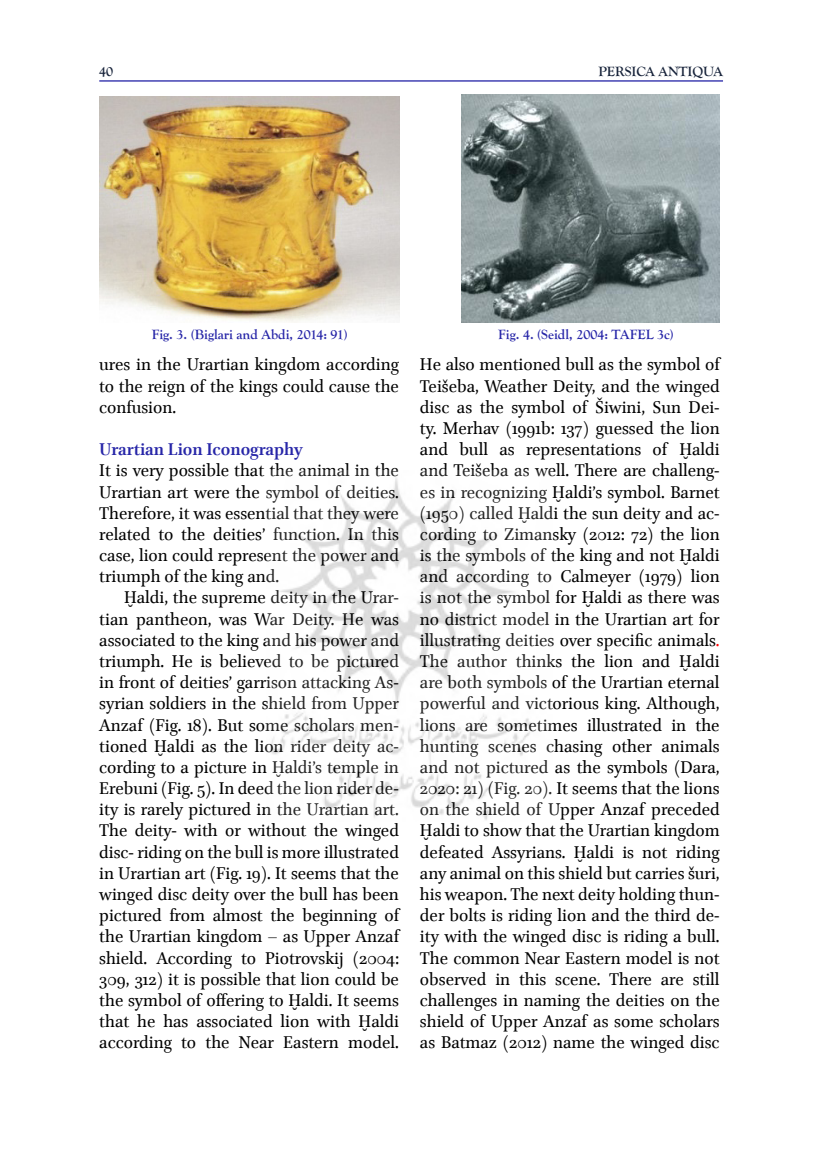
<style>
.page{position:relative;width:819px;height:1166px;background:#fff}
.page>*{position:absolute;margin:0;border:0;box-sizing:border-box;transform-origin:0 0}
.t1{font:19.25px/21.2px "Brill";color:#000;text-align:justify}
.t2{font:700 19.25px "Brill";color:#2726a8}
.t3{font:700 14px "Goudy Old Style T";color:#2726a8}
.t4{font:700 14px "Goudy Old Style T";letter-spacing:-.005em;color:#17233a}
.s1{color:#f00}
</style>
<div class="page">
<hr style="left:99px;top:80px;width:624px;height:2px;background:#2726a8">
<img style="left:99px;top:97px;width:301px;height:226px">
<img style="left:461px;top:94px;width:258px;height:228px">
<img style="left:270px;top:478px;width:262px;height:342px">
<p class="t4" style="left:99px;top:63px;width:15px">40</p>
<p class="t4" style="left:598px;top:63px;width:126px">PERSICA ANTIQUA</p>
<p class="t3" style="left:152px;top:326px;width:197px">Fig. 3. (Biglari and Abdi, 2014: 91)</p>
<p class="t3" style="left:498px;top:326px;width:177px">Fig. 4. (Seidl, 2004: TAFEL 3c)</p>
<p class="t1" style="left:99px;top:355px;width:301px">ures in the Urartian kingdom according to the reign of the kings could cause the confusion.</p>
<p class="t2" style="left:99px;top:436px;width:205px">Urartian Lion Iconography</p>
<p class="t1" style="left:99px;top:461px;width:301px">It is very possible that the animal in the Urartian art were the symbol of deities.<br>Therefore, it was essential that they were related to the deities’ function. In this case, lion could represent the power and triumph of the king and.</p>
<p class="t1" style="left:99px;top:588px;width:301px;text-indent:25px">Ḫaldi, the supreme deity in the Urar&shy;tian pantheon, was War Deity. He was associated to the king and his power and triumph. He is believed to be pictured in front of deities’ garrison attacking As&shy;syrian soldiers in the shield from Upper Anzaf (Fig. 18). But some scholars men&shy;tioned Ḫaldi as the lion rider deity ac&shy;cording to a picture in Ḫaldi’s temple in Erebuni (Fig. 5). In deed the lion rider de&shy;ity is rarely pictured in the Urartian art.<br>The deity- with or without the winged disc- riding on the bull is more illustrated in Urartian art (Fig. 19). It seems that the winged disc deity over the bull has been pictured from almost the beginning of the Urartian kingdom – as Upper Anzaf shield. According to Piotrovskij (2004:<br>309, 312) it is possible that lion could be the symbol of offering to Ḫaldi. It seems that he has associated lion with Ḫaldi according to the Near Eastern model.</p>
<p class="t1" style="left:420px;top:355px;width:301px">He also mentioned bull as the symbol of Teišeba, Weather Deity, and the winged disc as the symbol of Šiwini, Sun Dei&shy;ty. Merhav (1991b: 137) guessed the lion and bull as representations of Ḫaldi and Teišeba as well. There are challeng&shy;es in recognizing Ḫaldi’s symbol. Barnet (1950) called Ḫaldi the sun deity and ac&shy;cording to Zimansky (2012: 72) the lion is the symbols of the king and not Ḫaldi and according to Calmeyer (1979) lion is not the symbol for Ḫaldi as there was no district model in the Urartian art for illustrating deities over specific animals<span class="s1">.<br></span>The author thinks the lion and Ḫaldi are both symbols of the Urartian eternal powerful and victorious king. Although, lions are sometimes illustrated in the hunting scenes chasing other animals and not pictured as the symbols (Dara, 2020: 21) (Fig. 20). It seems that the lions on the shield of Upper Anzaf preceded Ḫaldi to show that the Urartian kingdom defeated Assyrians. Ḫaldi is not riding any animal on this shield but carries šuri, his weapon. The next deity holding thun&shy;der bolts is riding lion and the third de&shy;ity with the winged disc is riding a bull.<br>The common Near Eastern model is not observed in this scene. There are still challenges in naming the deities on the shield of Upper Anzaf as some scholars as Batmaz (2012) name the winged disc</p>
</div>
